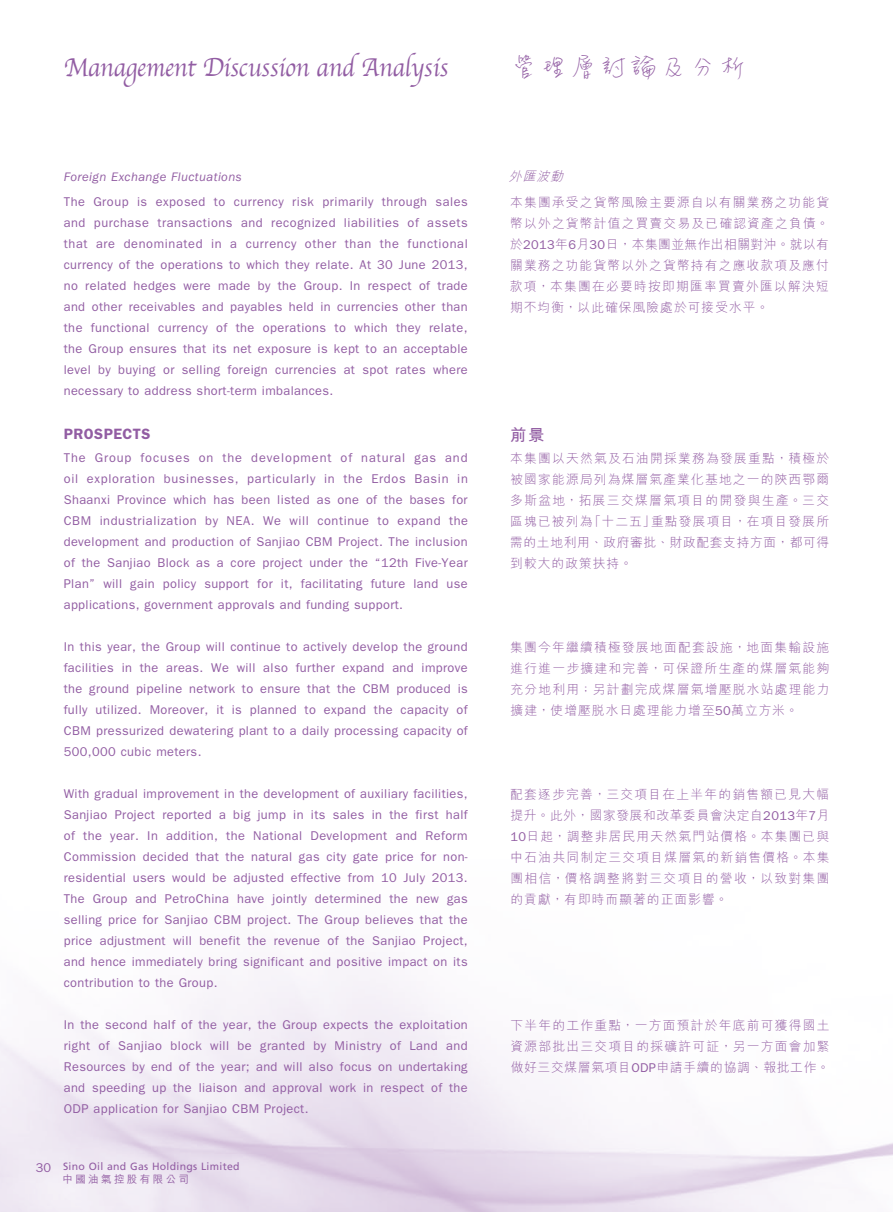
<style>
.page{position:relative;width:893px;height:1212px;background:#fff}
.page>*{position:absolute;margin:0;border:0;box-sizing:border-box;transform-origin:0 0}
.t1{font:300 28.5px "M Ling Wai FHK";letter-spacing:.045em;color:#925da3}
.t2{font:27px "Apple Chancery";letter-spacing:-.005em;color:#925da3;scale:.9 1}
.t3{font:700 16.5px "M Hei HK";color:#925da3}
.t4{font:600 15px "ITC Franklin Gothic Std";letter-spacing:.03em;color:#925da3}
.t5{font:12.75px/21px "ITC Franklin Gothic Std";letter-spacing:.03em;color:#925da3;text-align:justify}
.t6{font:300 12.75px/21px "M Hei HK";letter-spacing:.09em;color:#925da3;text-align:justify}
.t7{font:italic 12.75px "ITC Franklin Gothic Std";letter-spacing:.03em;color:#925da3}
.t8{font:italic 300 12.75px "M Hei HK";color:#925da3}
.t9{font:10.5px "Frutiger LT Std";letter-spacing:.03em;color:#925da3}
.t10{font:500 10.5px "M Hei HK";letter-spacing:.23em;color:#925da3}
.s1{font-family:"ITC Franklin Gothic Std";font-size:12.75px}
.s2{font-family:"ITC Franklin Gothic Std";font-weight:400}
</style>
<div class="page">
<h2 class="t2" style="left:64px;top:46px;width:428px">Management Discussion and Analysis</h2>
<h1 class="t1" style="left:510px;top:48px;width:238px">管理層討論及分析</h1>
<p class="t7" style="left:64px;top:169px;width:179px">Foreign Exchange Fluctuations</p>
<p class="t5" style="left:64px;top:191px;width:405px">The Group is exposed to currency risk primarily through sales and purchase transactions and recognized liabilities of assets that are denominated in a currency other than the functional currency of the operations to which they relate. At 30 June 2013, no related hedges were made by the Group. In respect of trade and other receivables and payables held in currencies other than the functional currency of the operations to which they relate, the Group ensures that its net exposure is kept to an acceptable level by buying or selling foreign currencies at spot rates where necessary to address short-term imbalances.</p>
<p class="t4" style="left:64px;top:425px;width:88px">PROSPECTS</p>
<p class="t5" style="left:64px;top:447px;width:406px">The Group focuses on the development of natural gas and oil exploration businesses, particularly in the Erdos Basin in Shaanxi Province which has been listed as one of the bases for CBM industrialization by NEA. We will continue to expand the development and production of Sanjiao CBM Project. The inclusion of the Sanjiao Block as a core project under the “12th Five-Year Plan” will gain policy support for it, facilitating future land use applications, government approvals and funding support.</p>
<p class="t5" style="left:64px;top:636px;width:405px">In this year, the Group will continue to actively develop the ground facilities in the areas. We will also further expand and improve the ground pipeline network to ensure that the CBM produced is fully utilized. Moreover, it is planned to expand the capacity of CBM pressurized dewatering plant to a daily processing capacity of 500,000 cubic meters.</p>
<p class="t5" style="left:64px;top:783px;width:405px">With gradual improvement in the development of auxiliary facilities, Sanjiao Project reported a big jump in its sales in the first half of the year. In addition, the National Development and Reform Commission decided that the natural gas city gate price for non&shy;residential users would be adjusted effective from 10 July 2013.<br>The Group and PetroChina have jointly determined the new gas selling price for Sanjiao CBM project. The Group believes that the price adjustment will benefit the revenue of the Sanjiao Project, and hence immediately bring significant and positive impact on its contribution to the Group.</p>
<p class="t5" style="left:64px;top:1014px;width:405px">In the second half of the year, the Group expects the exploitation right of Sanjiao block will be granted by Ministry of Land and Resources by end of the year; and will also focus on undertaking and speeding up the liaison and approval work in respect of the ODP application for Sanjiao CBM Project.</p>
<p class="t9" style="left:36px;top:1160px;width:205px"><span class="s1">30</span> Sino Oil and Gas Holdings Limited</p>
<p class="t10" style="left:62px;top:1172px;width:128px">中國油氣控股有限公司</p>
<p class="t8" style="left:509px;top:168px;width:60px">外匯波動</p>
<p class="t6" style="left:510px;top:191px;width:321px">本集團承受之貨幣風險主要源自以有關業務之功能貨幣以外之貨幣計值之買賣交易及已確認資產之負債。於<span class="s2">2013</span>年<span class="s2">6</span>月<span class="s2">30</span>日，本集團並無作出相關對沖。就以有關業務之功能貨幣以外之貨幣持有之應收款項及應付款項，本集團在必要時按即期匯率買賣外匯以解決短期不均衡，以此確保風險處於可接受水平。</p>
<p class="t3" style="left:510px;top:423px;width:36px">前景</p>
<p class="t6" style="left:510px;top:447px;width:321px">本集團以天然氣及石油開採業務為發展重點，積極於被國家能源局列為煤層氣產業化基地之一的陝西鄂爾多斯盆地，拓展三交煤層氣項目的開發與生產。三交區塊已被列為「十二五」重點發展項目，在項目發展所需的土地利用、政府審批、財政配套支持方面，都可得到較大的政策扶持。</p>
<p class="t6" style="left:510px;top:636px;width:321px">集團今年繼續積極發展地面配套設施，地面集輸設施進行進一步擴建和完善，可保證所生產的煤層氣能夠充分地利用；另計劃完成煤層氣增壓脫水站處理能力擴建，使增壓脫水日處理能力增至<span class="s2">50</span>萬立方米。</p>
<p class="t6" style="left:510px;top:783px;width:321px">配套逐步完善，三交項目在上半年的銷售額已見大幅提升。此外，國家發展和改革委員會決定自<span class="s2">2013</span>年<span class="s2">7</span>月<span class="s2">10</span>日起，調整非居民用天然氣門站價格。本集團已與中石油共同制定三交項目煤層氣的新銷售價格。本集團相信，價格調整將對三交項目的營收，以致對集團的貢獻，有即時而顯著的正面影響。</p>
<p class="t6" style="left:510px;top:1014px;width:321px">下半年的工作重點，一方面預計於年底前可獲得國土資源部批出三交項目的採礦許可証，另一方面會加緊做好三交煤層氣項目<span class="s2">ODP</span>申請手續的協調、報批工作。</p>
</div>
